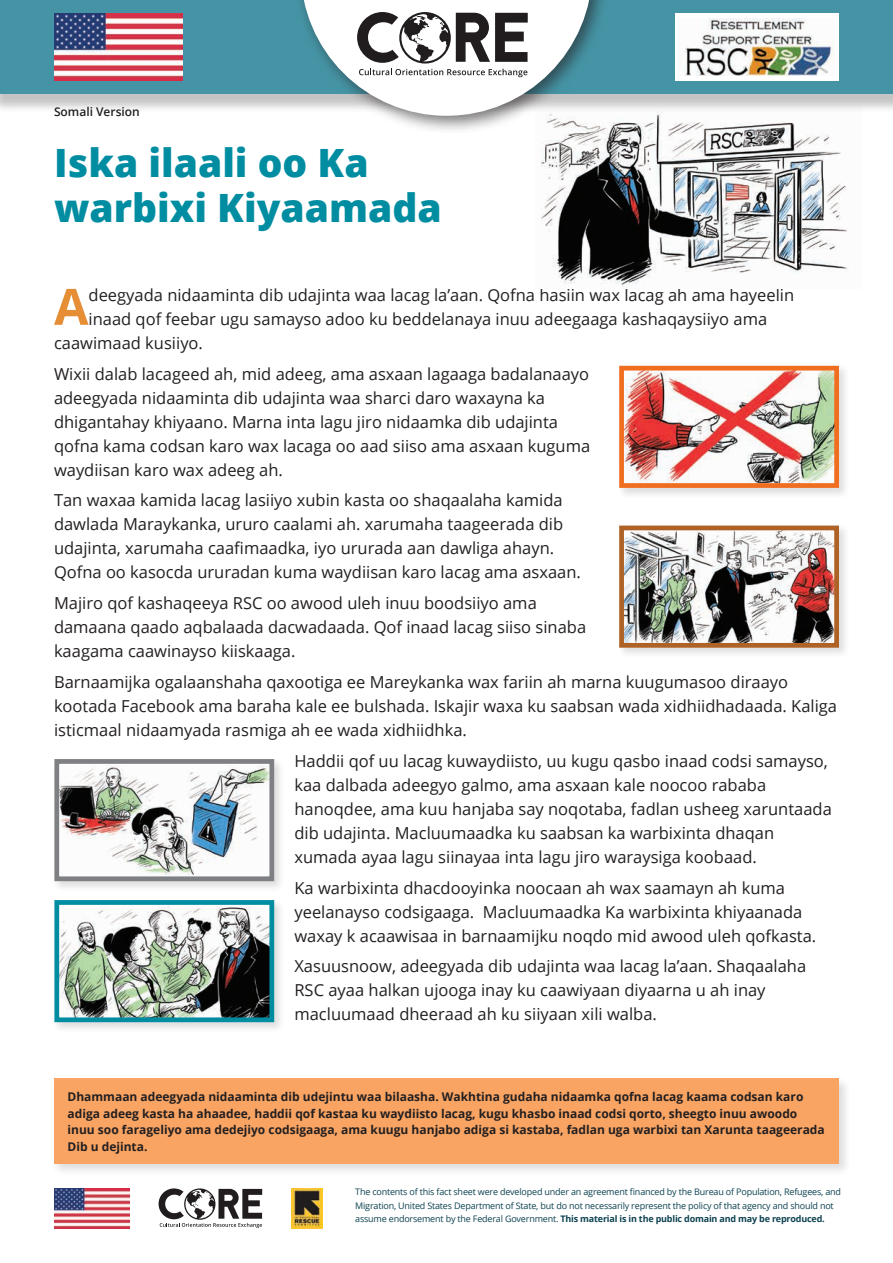
<style>
.page{position:relative;width:893px;height:1263px;background:#fff}
.page>*{position:absolute;margin:0;border:0;box-sizing:border-box;transform-origin:0 0}
.t1{font:700 50.1px "Open Sans";color:#e68e36}
.t2{font:800 39px/45px "Open Sans";color:#008da1}
.t3{font:16.5px/24px "Open Sans";color:#231f20}
.t4{font:700 12px/16.5px "Open Sans";color:#231f20}
.t5{font:600 12px "Open Sans";color:#231f20}
.t6{font:9px/13.5px "Open Sans";letter-spacing:-.02em;color:#0d4251}
.s1{font-weight:700}
</style>
<div class="page">
<img style="left:541px;top:113px;width:307px;height:175px">
<div style="left:617px;top:363px;width:233px;height:136px;background:#231f20;opacity:.15"></div>
<img style="left:625px;top:372px;width:208px;height:110px">
<div style="left:619px;top:366px;width:220px;height:122px;border:5px solid #f06e20"></div>
<div style="left:617px;top:523px;width:233px;height:136px;background:#231f20;opacity:.15"></div>
<img style="left:625px;top:532px;width:208px;height:110px">
<div style="left:619px;top:526px;width:220px;height:122px;border:5px solid #af6225"></div>
<div style="left:52px;top:898px;width:233px;height:135px;background:#231f20;opacity:.15"></div>
<img style="left:60px;top:906px;width:208px;height:110px">
<div style="left:54px;top:900px;width:220px;height:122px;border:5px solid #008da1"></div>
<div style="left:52px;top:757px;width:233px;height:135px;background:#231f20;opacity:.15"></div>
<img style="left:60px;top:765px;width:208px;height:110px">
<div style="left:54px;top:759px;width:220px;height:122px;border:5px solid #7e8083"></div>
<div style="left:0;top:0;width:893px;height:113px;background:#231f20;opacity:.3"></div>
<div style="left:0;top:0;width:893px;height:94px;background:#4594a5"></div>
<img style="left:54px;top:13px;width:129px;height:68px">
<div style="left:675px;top:13px;width:164px;height:68px;background:#fff"></div>
<img style="left:684px;top:19px;width:151px;height:56px">
<div style="left:293px;top:0;width:318px;height:135px;background:#231f20;opacity:.6"></div>
<svg style="left:301px;top:0;width:291px;height:116px"></svg>
<img style="left:291px;top:1188px;width:31px;height:40px">
<img style="left:54px;top:1188px;width:75px;height:40px">
<svg style="left:159px;top:1188px;width:103px;height:40px"></svg>
<div style="left:51px;top:1076px;width:800px;height:100px;background:#231f20;opacity:.15"></div>
<div style="left:54px;top:1078px;width:785px;height:86px;background:#f9a463"></div>
<p class="t5" style="left:54px;top:103px;width:87px">Somali Version</p>
<h2 class="t2" style="left:54px;top:139px;width:389px">Iska ilaali oo Ka warbixi Kiyaamada</h2>
<h1 class="t1" style="left:54px;top:271px;width:36px">A</h1>
<p class="t3" style="left:89px;top:282px;width:707px">deegyada nidaaminta dib udajinta waa lacag la’aan. Qofna hasiin wax lacag ah ama hayeelin</p>
<p class="t3" style="left:89px;top:306px;width:680px">inaad qof feebar ugu samayso adoo ku beddelanaya inuu adeegaaga kashaqaysiiyo ama</p>
<p class="t3" style="left:54px;top:330px;width:150px">caawimaad kusiiyo.</p>
<p class="t3" style="left:54px;top:361px;width:538px">Wixii dalab lacageed ah, mid adeeg, ama asxaan lagaaga badalanaayo adeegyada nidaaminta dib udajinta waa sharci daro waxayna ka dhigantahay khiyaano. Marna inta lagu jiro nidaamka dib udajinta qofna kama codsan karo wax lacaga oo aad siiso ama asxaan kuguma waydiisan karo wax adeeg ah.</p>
<p class="t3" style="left:54px;top:488px;width:528px">Tan waxaa kamida lacag lasiiyo xubin kasta oo shaqaalaha kamida dawlada Maraykanka, ururo caalami ah. xarumaha taageerada dib udajinta, xarumaha caafimaadka, iyo ururada aan dawliga ahayn.<br>Qofna oo kasocda ururadan kuma waydiisan karo lacag ama asxaan.</p>
<p class="t3" style="left:54px;top:591px;width:534px">Majiro qof kashaqeeya RSC oo awood uleh inuu boodsiiyo ama damaana qaado aqbalaada dacwadaada. Qof inaad lacag siiso sinaba kaagama caawinayso kiiskaaga.</p>
<p class="t3" style="left:54px;top:669px;width:785px">Barnaamijka ogalaanshaha qaxootiga ee Mareykanka wax fariin ah marna kuugumasoo diraayo kootada Facebook ama baraha kale ee bulshada. Iskajir waxa ku saabsan wada xidhiidhadaada. Kaliga isticmaal nidaamyada rasmiga ah ee wada xidhiidhka.</p>
<p class="t3" style="left:294px;top:748px;width:539px">Haddii qof uu lacag kuwaydiisto, uu kugu qasbo inaad codsi samayso, kaa dalbada adeegyo galmo, ama asxaan kale noocoo rababa hanoqdee, ama kuu hanjaba say noqotaba, fadlan usheeg xaruntaada dib udajinta. Macluumaadka ku saabsan ka warbixinta dhaqan xumada ayaa lagu siinayaa inta lagu jiro waraysiga koobaad.</p>
<p class="t3" style="left:294px;top:875px;width:523px">Ka warbixinta dhacdooyinka noocaan ah wax saamayn ah kuma yeelanayso codsigaaga. Macluumaadka Ka warbixinta khiyaanada waxay k acaawisaa in barnaamijku noqdo mid awood uleh qofkasta.</p>
<p class="t3" style="left:294px;top:954px;width:513px">Xasuusnoow, adeegyada dib udajinta waa lacag la’aan. Shaqaalaha<br>RSC ayaa halkan ujooga inay ku caawiyaan diyaarna u ah inay macluumaad dheeraad ah ku siiyaan xili walba.</p>
<p class="t4" style="left:68px;top:1088px;width:759px">Dhammaan adeegyada nidaaminta dib udejintu waa bilaasha. Wakhtina gudaha nidaamka qofna lacag kaama codsan karo adiga adeeg kasta ha ahaadee, haddii qof kastaa ku waydiisto lacag, kugu khasbo inaad codsi qorto, sheegto inuu awoodo inuu soo farageliyo ama dedejiyo codsigaaga, ama kuugu hanjabo adiga si kastaba, fadlan uga warbixi tan Xarunta taageerada Dib u dejinta.</p>
<p class="t6" style="left:355px;top:1185px;width:487px">The contents of this fact sheet were developed under an agreement financed by the Bureau of Population, Refugees, and<br>Migration, United States Department of State, but do not necessarily represent the policy of that agency and should not assume endorsement by the Federal Government. <span class="s1">This material is in the public domain and may be reproduced.</span></p>
</div>
